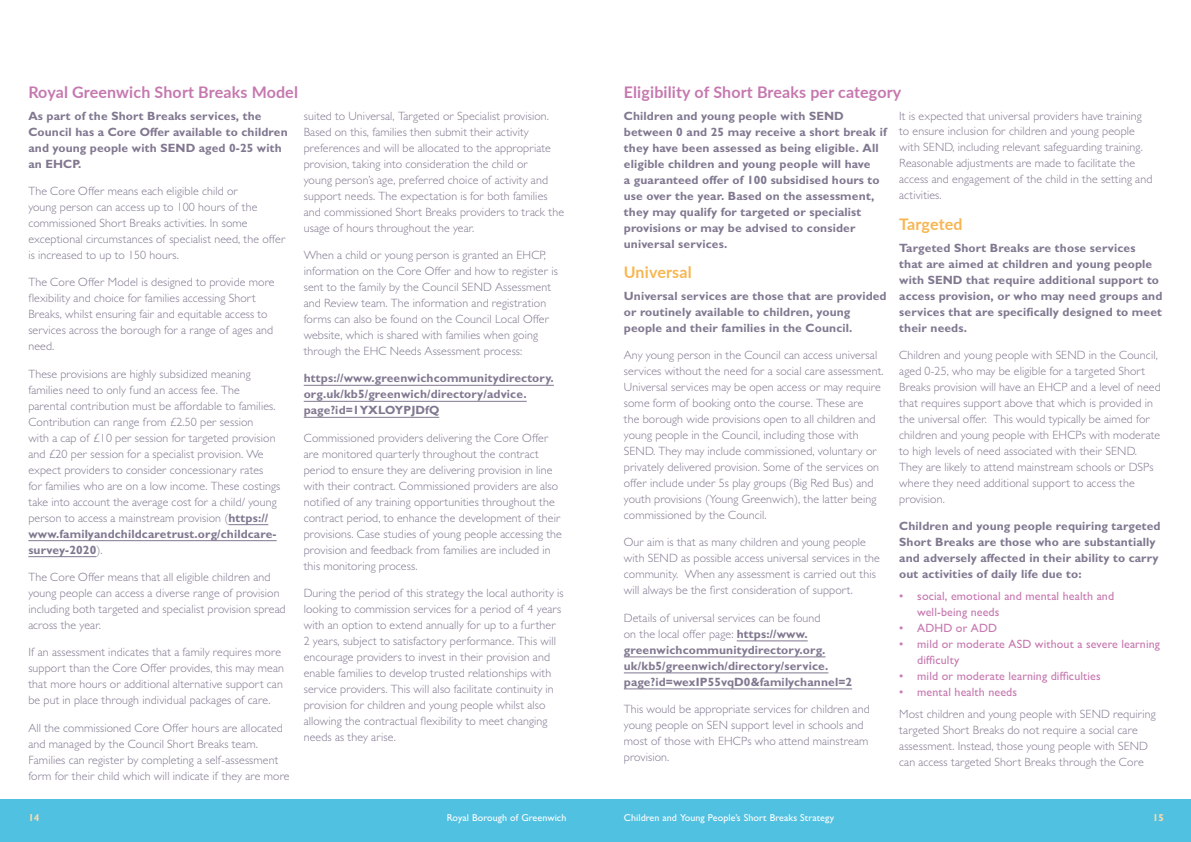
<style>
.page{position:relative;width:1191px;height:842px;background:#fff}
.page>*{position:absolute;margin:0;border:0;box-sizing:border-box;transform-origin:0 0}
.t1{font:700 16px "Lato";letter-spacing:.01em;color:#c678af}
.t2{font:700 16px "Lato";letter-spacing:.01em;color:#f7b651}
.t3{font:300 12px/16px "Gill Sans MT Std";letter-spacing:.01em;color:#817890}
.t4{font:700 12px/16px "Gill Sans MT Std";letter-spacing:.01em;color:#817890}
.t5{font:500 12px/16px "Gill Sans MT Std";letter-spacing:.01em;color:#c678af}
.t6{font:500 10px "Gill Sans MT Std";letter-spacing:.01em;color:#fff}
.t7{font:700 10px "Gill Sans MT Std";color:#fbdbab}
.s1{font-weight:700}
.s2{font-weight:300}
</style>
<div class="page">
<div style="left:0;top:799px;width:1191px;height:43px;background:#51c1e1"></div>
<hr style="left:228px;top:524px;width:40px;height:1px;background:#817890">
<hr style="left:28px;top:540px;width:249px;height:1px;background:#817890">
<hr style="left:28px;top:556px;width:68px;height:1px;background:#817890">
<hr style="left:304px;top:385px;width:250px;height:1px;background:#817890">
<hr style="left:304px;top:401px;width:223px;height:1px;background:#817890">
<hr style="left:304px;top:417px;width:135px;height:1px;background:#817890">
<hr style="left:736px;top:641px;width:71px;height:1px;background:#817890">
<hr style="left:624px;top:657px;width:201px;height:1px;background:#817890">
<hr style="left:624px;top:673px;width:204px;height:1px;background:#817890">
<hr style="left:624px;top:689px;width:228px;height:1px;background:#817890">
<h1 class="t1" style="left:28px;top:80px;width:271px">Royal Greenwich Short Breaks Model</h1>
<p class="t4" style="left:28px;top:107px;width:261px">As part of the Short Breaks services, the Council has a Core Offer available to children and young people with SEND aged 0-25 with an EHCP.</p>
<p class="t3" style="left:28px;top:183px;width:259px">The Core Offer means each eligible child or<br>young person can access up to 100 hours of the commissioned Short Breaks activities. In some exceptional circumstances of specialist need, the offer is increased to up to 150 hours.</p>
<p class="t3" style="left:28px;top:274px;width:248px">The Core Offer Model is designed to provide more flexibility and choice for families accessing Short Breaks, whilst ensuring fair and equitable access to services across the borough for a range of ages and need.</p>
<p class="t3" style="left:28px;top:365px;width:253px">These provisions are highly subsidized meaning families need to only fund an access fee. The parental contribution must be affordable to families.<br>Contribution can range from £2.50 per session<br>with a cap of £10 per session for targeted provision and £20 per session for a specialist provision. We expect providers to consider concessionary rates<br>for families who are on a low income. These costings take into account the average cost for a child/ young person to access a mainstream provision (<span class="s1">https:// www.familyandchildcaretrust.org/childcare&shy;survey-2020</span>).</p>
<p class="t3" style="left:28px;top:569px;width:259px">The Core Offer means that all eligible children and young people can access a diverse range of provision including both targeted and specialist provision spread across the year.</p>
<p class="t3" style="left:28px;top:644px;width:257px">If an assessment indicates that a family requires more support than the Core Offer provides, this may mean that more hours or additional alternative support can be put in place through individual packages of care.</p>
<p class="t3" style="left:28px;top:719px;width:263px">All the commissioned Core Offer hours are allocated and managed by the Council Short Breaks team.<br>Families can register by completing a self-assessment form for their child which will indicate if they are more</p>
<p class="t3" style="left:304px;top:107px;width:262px">suited to Universal, Targeted or Specialist provision.<br>Based on this, families then submit their activity preferences and will be allocated to the appropriate provision, taking into consideration the child or<br>young person’s age, preferred choice of activity and support needs. The expectation is for both families and commissioned Short Breaks providers to track the usage of hours throughout the year.</p>
<p class="t3" style="left:304px;top:247px;width:256px">When a child or young person is granted an EHCP, information on the Core Offer and how to register is sent to the family by the Council SEND Assessment and Review team. The information and registration forms can also be found on the Council Local Offer website, which is shared with families when going through the EHC Needs Assessment process:</p>
<p class="t4" style="left:304px;top:370px;width:252px">https://www.greenwichcommunitydirectory. org.uk/kb5/greenwich/directory/advice. page?id=1YXLOYPJDfQ</p>
<p class="t3" style="left:304px;top:429px;width:260px">Commissioned providers delivering the Core Offer are monitored quarterly throughout the contract period to ensure they are delivering provision in line with their contract. Commissioned providers are also notified of any training opportunities throughout the contract period, to enhance the development of their provisions. Case studies of young people accessing the provision and feedback from families are included in this monitoring process.</p>
<p class="t3" style="left:304px;top:585px;width:261px">During the period of this strategy the local authority is looking to commission services for a period of 4 years with an option to extend annually for up to a further 2 years, subject to satisfactory performance. This will encourage providers to invest in their provision and enable families to develop trusted relationships with service providers. This will also facilitate continuity in provision for children and young people whilst also allowing the contractual flexibility to meet changing needs as they arise.</p>
<h1 class="t1" style="left:624px;top:80px;width:279px">Eligibility of Short Breaks per category</h1>
<p class="t4" style="left:624px;top:107px;width:264px">Children and young people with SEND between 0 and 25 may receive a short break if they have been assessed as being eligible. All eligible children and young people will have<br>a guaranteed offer of 100 subsidised hours to use over the year. Based on the assessment, they may qualify for targeted or specialist provisions or may be advised to consider universal services.</p>
<h1 class="t2" style="left:624px;top:261px;width:69px">Universal</h1>
<p class="t4" style="left:624px;top:287px;width:264px">Universal services are those that are provided or routinely available to children, young people and their families in the Council.</p>
<p class="t3" style="left:624px;top:347px;width:261px">Any young person in the Council can access universal services without the need for a social care assessment.<br>Universal services may be open access or may require some form of booking onto the course. These are<br>the borough wide provisions open to all children and young people in the Council, including those with SEND. They may include commissioned, voluntary or privately delivered provision. Some of the services on offer include under 5s play groups (Big Red Bus) and youth provisions (Young Greenwich), the latter being commissioned by the Council.</p>
<p class="t3" style="left:624px;top:534px;width:258px">Our aim is that as many children and young people with SEND as possible access universal services in the community. When any assessment is carried out this will always be the first consideration of support.</p>
<p class="t4" style="left:624px;top:609px;width:230px"><span class="s2">Details of universal services can be found<br>on the local offer page:</span> https://www. greenwichcommunitydirectory.org. uk/kb5/greenwich/directory/service. page?id=wexIP55vqD0&amp;familychannel=2</p>
<p class="t3" style="left:624px;top:701px;width:247px">This would be appropriate services for children and young people on SEN support level in schools and most of those with EHCPs who attend mainstream provision.</p>
<p class="t3" style="left:899px;top:107px;width:255px">It is expected that universal providers have training to ensure inclusion for children and young people with SEND, including relevant safeguarding training.<br>Reasonable adjustments are made to facilitate the access and engagement of the child in the setting and activities.</p>
<h1 class="t2" style="left:899px;top:213px;width:65px">Targeted</h1>
<p class="t4" style="left:899px;top:239px;width:265px">Targeted Short Breaks are those services<br>that are aimed at children and young people with SEND that require additional support to access provision, or who may need groups and services that are specifically designed to meet their needs.</p>
<p class="t3" style="left:899px;top:347px;width:263px">Children and young people with SEND in the Council, aged 0-25, who may be eligible for a targeted Short Breaks provision will have an EHCP and a level of need that requires support above that which is provided in the universal offer. This would typically be aimed for children and young people with EHCPs with moderate to high levels of need associated with their SEND.<br>They are likely to attend mainstream schools or DSPs where they need additional support to access the provision.</p>
<p class="t4" style="left:899px;top:518px;width:263px">Children and young people requiring targeted Short Breaks are those who are substantially and adversely affected in their ability to carry out activities of daily life due to:</p>
<p class="t5" style="left:917px;top:588px;width:198px;text-indent:-18px">• social, emotional and mental health and well-being needs</p>
<p class="t5" style="left:899px;top:620px;width:99px">• ADHD or ADD</p>
<p class="t5" style="left:917px;top:636px;width:244px;text-indent:-18px">• mild or moderate ASD without a severe learning difficulty</p>
<p class="t5" style="left:899px;top:668px;width:203px">• mild or moderate learning difficulties</p>
<p class="t5" style="left:899px;top:684px;width:119px">• mental health needs</p>
<p class="t3" style="left:899px;top:705px;width:258px">Most children and young people with SEND requiring targeted Short Breaks do not require a social care assessment. Instead, those young people with SEND can access targeted Short Breaks through the Core</p>
<p class="t7" style="left:28px;top:812px;width:13px">14</p>
<p class="t6" style="left:447px;top:812px;width:121px">Royal Borough of Greenwich</p>
<p class="t6" style="left:624px;top:812px;width:212px">Children and Young People’s Short Breaks Strategy</p>
<p class="t7" style="left:1152px;top:812px;width:13px">15</p>
</div>
